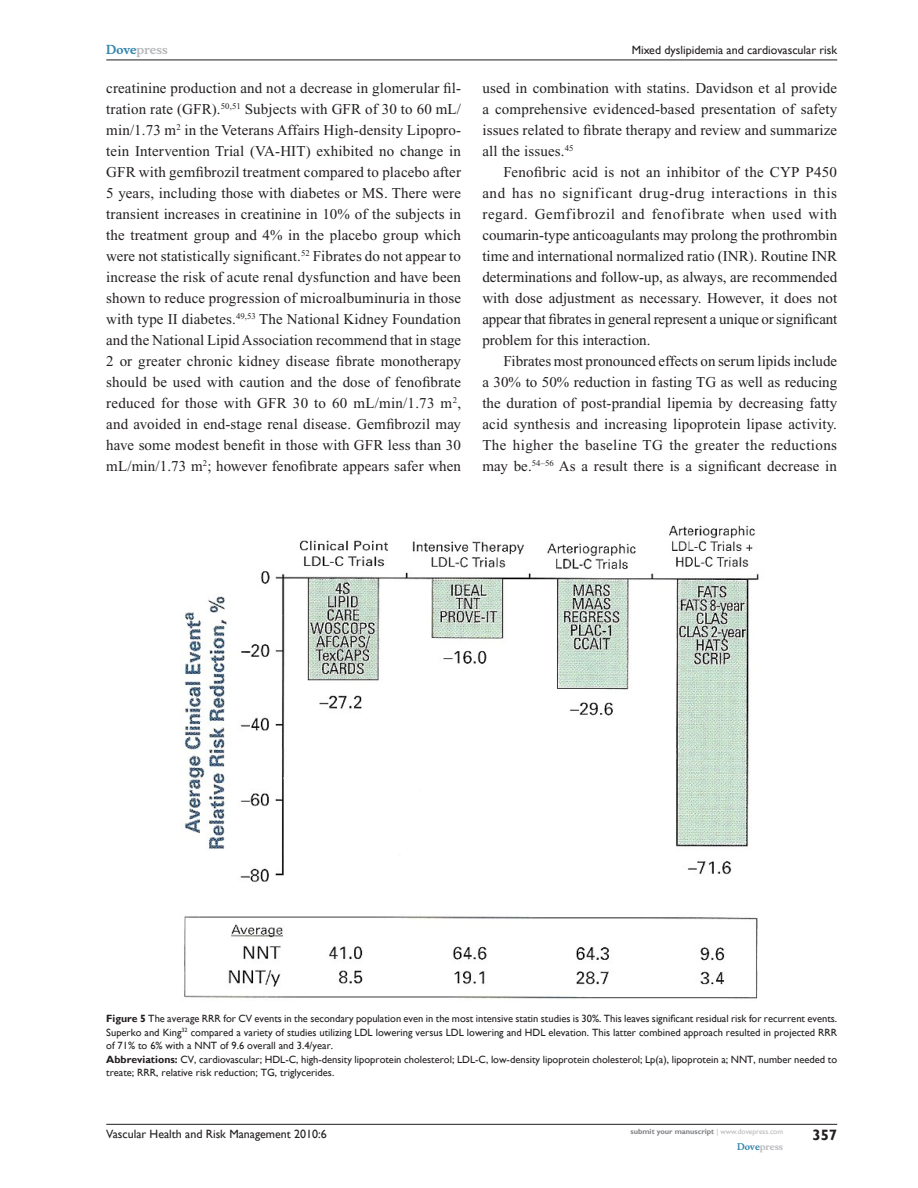
<style>
.page{position:relative;width:918px;height:1188px;background:#fff}
.page>*{position:absolute;margin:0;border:0;box-sizing:border-box;transform-origin:0 0}
.t1{font:15px/21px "Times New Roman";letter-spacing:.01em;color:#231f20;text-align:justify}
.t2{font:700 15px "Gill Sans";color:#231f20}
.t3{font:12px "Gill Sans";color:#231f20}
.t4{font:700 12px "Musee";color:#b8b9bc}
.t5{font:10.5px/13.5px "Gill Sans";color:#231f20}
.t6{font:700 9px "Musee";color:#b8b9bc}
.t7{font:700 7.5px "Gill Sans";color:#808285}
.s1{color:#3485ae}
.s2{font-weight:700}
.s3{font-weight:400;color:#b8b9bc}
</style>
<div class="page">
<hr style="left:106px;top:1124px;width:731px;height:1px;background:#231f20">
<hr style="left:106px;top:60px;width:731px;height:1px;background:#231f20">
<img style="left:181px;top:525px;width:578px;height:475px">
<p class="t4" style="left:106px;top:43px;width:63px"><span class="s1">Dove</span>press</p>
<p class="t3" style="left:632px;top:43px;width:207px">Mixed dyslipidemia and cardiovascular risk</p>
<p class="t1" style="left:106px;top:77px;width:356px">creatinine production and not a decrease in glomerular fil&shy;tration rate (GFR).<sup>50,51</sup> Subjects with GFR of 30 to 60 mL/ min/1.73 m<sup>2</sup> in the Veterans Affairs High-density Lipopro&shy;tein Intervention Trial (VA-HIT) exhibited no change in GFR with gemfibrozil treatment compared to placebo after 5 years, including those with diabetes or MS. There were transient increases in creatinine in 10% of the subjects in the treatment group and 4% in the placebo group which were not statistically significant.<sup>52</sup> Fibrates do not appear to increase the risk of acute renal dysfunction and have been shown to reduce progression of microalbuminuria in those with type II diabetes.<sup>49,53</sup> The National Kidney Foundation and the National Lipid Association recommend that in stage 2 or greater chronic kidney disease fibrate monotherapy should be used with caution and the dose of fenofibrate reduced for those with GFR 30 to 60 mL/min/1.73 m<sup>2</sup>, and avoided in end-stage renal disease. Gemfibrozil may have some modest benefit in those with GFR less than 30 mL/min/1.73 m<sup>2</sup>; however fenofibrate appears safer when</p>
<p class="t1" style="left:482px;top:77px;width:356px">used in combination with statins. Davidson et al provide a comprehensive evidenced-based presentation of safety issues related to fibrate therapy and review and summarize all the issues.<sup>45</sup></p>
<p class="t1" style="left:482px;top:161px;width:356px;text-indent:21px">Fenofibric acid is not an inhibitor of the CYP P450 and has no significant drug-drug interactions in this regard. Gemfibrozil and fenofibrate when used with coumarin-type anticoagulants may prolong the prothrombin time and international normalized ratio (INR). Routine INR determinations and follow-up, as always, are recommended with dose adjustment as necessary. However, it does not appear that fibrates in general represent a unique or significant problem for this interaction.</p>
<p class="t1" style="left:482px;top:350px;width:356px;text-indent:21px">Fibrates most pronounced effects on serum lipids include a 30% to 50% reduction in fasting TG as well as reducing the duration of post-prandial lipemia by decreasing fatty acid synthesis and increasing lipoprotein lipase activity.<br>The higher the baseline TG the greater the reductions may be.<sup>54–56</sup> As a result there is a significant decrease in</p>
<p class="t5" style="left:106px;top:1012px;width:732px"><span class="s2">Figure 5</span> The average RRR for CV events in the secondary population even in the most intensive statin studies is 30%. This leaves significant residual risk for recurrent events.<br>Superko and King<sup>32</sup> compared a variety of studies utilizing LDL lowering versus LDL lowering and HDL elevation. This latter combined approach resulted in projected RRR of 71% to 6% with a NNT of 9.6 overall and 3.4/year.<br><span class="s2">Abbreviations:</span> CV, cardiovascular; HDL-C, high-density lipoprotein cholesterol; LDL-C, low-density lipoprotein cholesterol; Lp(a), lipoprotein a; NNT, number needed to treate; RRR, relative risk reduction; TG, triglycerides.</p>
<p class="t3" style="left:106px;top:1127px;width:222px">Vascular Health and Risk Management 2010:6</p>
<p class="t7" style="left:631px;top:1127px;width:154px">submit your manuscript <span class="s3">| www.dovepress.com</span></p>
<p class="t6" style="left:737px;top:1141px;width:48px"><span class="s1">Dove</span>press</p>
<p class="t2" style="left:812px;top:1126px;width:26px">357</p>
</div>
